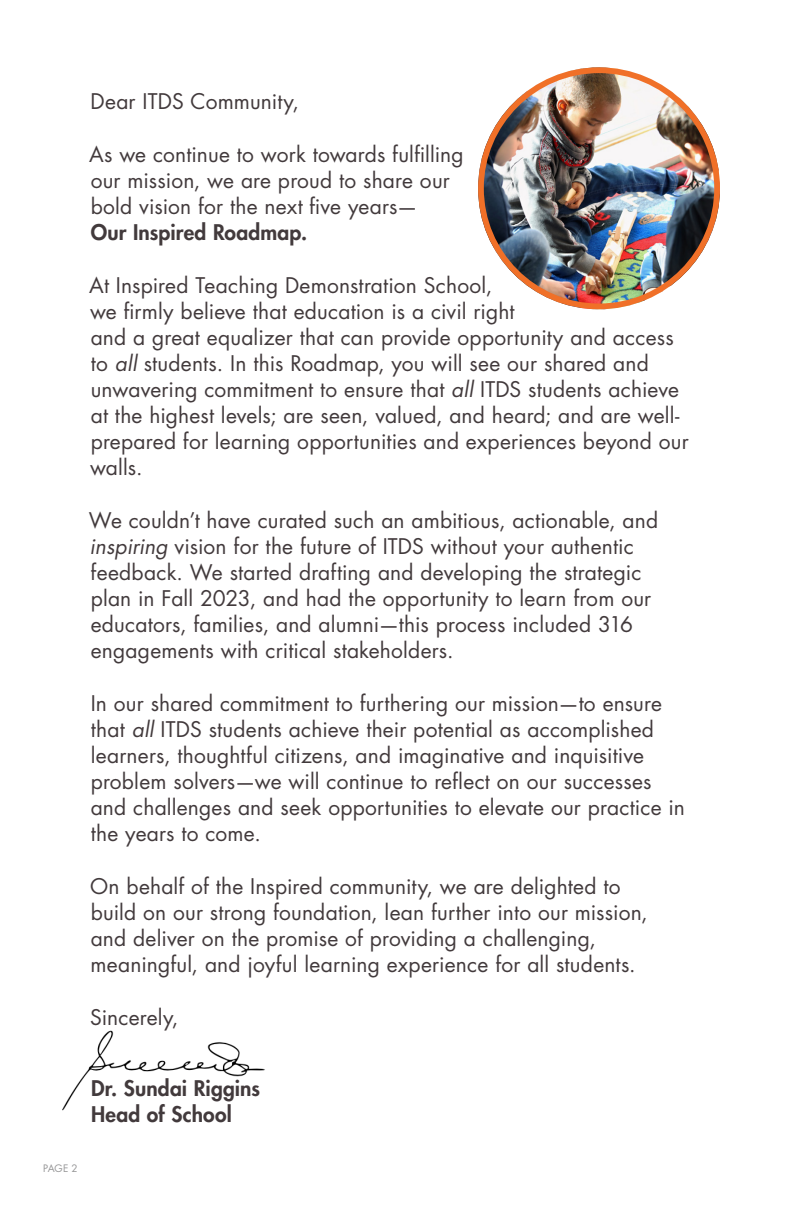
<style>
.page{position:relative;width:792px;height:1224px;background:#fff}
.page>*{position:absolute;margin:0;border:0;box-sizing:border-box;transform-origin:0 0}
.Body{font:21px/26px "Futura Std";letter-spacing:.01em;color:#423a3c}
.Body-2{font:800 21px/26px "Futura Std";letter-spacing:.01em;color:#423a3c}
.t1{font:10px "Futura Std";color:#969697}
.s1{font-weight:800}
.s2{font-style:italic}
</style>
<div class="page">
<img style="left:62px;top:1030px;width:203px;height:81px">
<img style="left:478px;top:67px;width:242px;height:242px;border-radius:121px">
<div style="left:478px;top:67px;width:242px;height:242px;border:6px solid #f07028;border-radius:50%"></div>
<p class="Body" style="left:91px;top:89px;width:210px">Dear ITDS Community,</p>
<p class="Body" style="left:89px;top:142px;width:376px">As we continue to work towards fulfilling our mission, we are proud to share our bold vision for the next five years—<br><span class="s1">Our Inspired Roadmap.</span></p>
<p class="Body" style="left:89px;top:273px;width:601px">At Inspired Teaching Demonstration School,<br>we firmly believe that education is a civil right<br>and a great equalizer that can provide opportunity and access to <span class="s2">all</span> students. In this Roadmap, you will see our shared and unwavering commitment to ensure that <span class="s2">all</span> ITDS students achieve at the highest levels; are seen, valued, and heard; and are well&shy;prepared for learning opportunities and experiences beyond our walls.</p>
<p class="Body" style="left:89px;top:508px;width:571px">We couldn’t have curated such an ambitious, actionable, and <span class="s2">inspiring</span> vision for the future of ITDS without your authentic feedback. We started drafting and developing the strategic plan in Fall 2023, and had the opportunity to learn from our educators, families, and alumni—this process included 316 engagements with critical stakeholders.</p>
<p class="Body" style="left:91px;top:691px;width:596px">In our shared commitment to furthering our mission—to ensure that <span class="s2">all</span> ITDS students achieve their potential as accomplished learners, thoughtful citizens, and imaginative and inquisitive problem solvers—we will continue to reflect on our successes and challenges and seek opportunities to elevate our practice in the years to come.</p>
<p class="Body" style="left:90px;top:874px;width:559px">On behalf of the Inspired community, we are delighted to build on our strong foundation, lean further into our mission, and deliver on the promise of providing a challenging, meaningful, and joyful learning experience for all students.</p>
<p class="Body" style="left:90px;top:1005px;width:90px">Sincerely,</p>
<p class="Body-2" style="left:91px;top:1076px;width:171px">Dr. Sundai Riggins<br>Head of School</p>
<p class="t1" style="left:43px;top:1162px;width:36px">PAGE 2</p>
</div>
